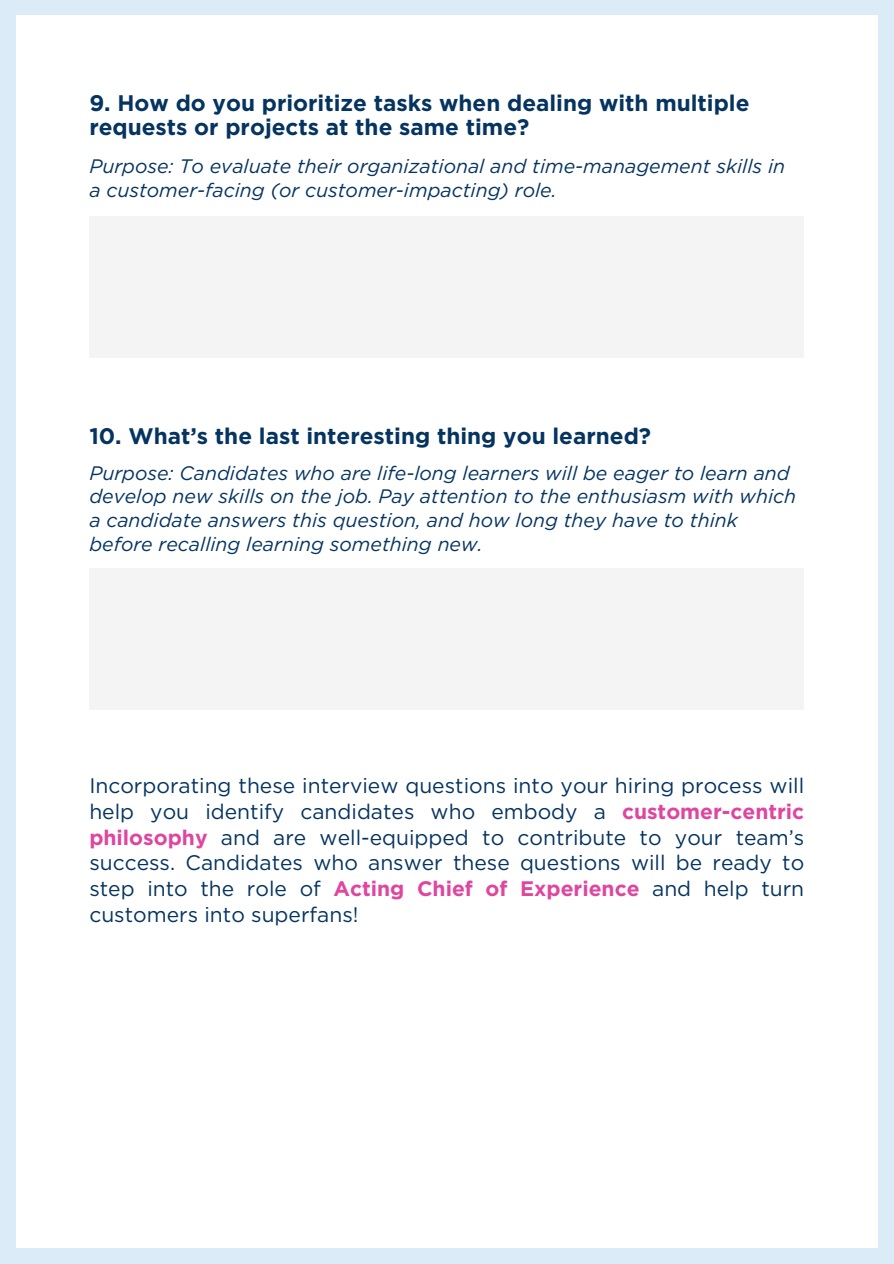
<style>
.page{position:relative;width:894px;height:1264px;background:#fff}
.page>*{position:absolute;margin:0;border:0;box-sizing:border-box;transform-origin:0 0}
.t1{font:700 22.5px/24.8px "Gotham";color:#053460}
.t2{font:21px/25.8px "Gotham";color:#053460;text-align:justify}
.t3{font:italic 19.5px/23.7px "Gotham";color:#053460}
.s1{font-weight:700;color:#df469f}
</style>
<div class="page">
<div style="left:0;top:0;width:893px;height:1263px;background:#dcebf8"></div>
<div style="left:16px;top:15px;width:861px;height:1232px;background:#fff"></div>
<div style="left:89px;top:568px;width:714px;height:142px;background:#f4f4f4"></div>
<div style="left:89px;top:216px;width:714px;height:142px;background:#f4f4f4"></div>
<h2 class="t1" style="left:89px;top:90px;width:661px">9. How do you prioritize tasks when dealing with multiple requests or projects at the same time?</h2>
<p class="t3" style="left:89px;top:154px;width:697px">Purpose: To evaluate their organizational and time-management skills in a customer-facing (or customer-impacting) role.</p>
<p class="t1" style="left:89px;top:423px;width:563px">10. What’s the last interesting thing you learned?</p>
<h1 class="t3" style="left:89px;top:461px;width:708px">Purpose: Candidates who are life-long learners will be eager to learn and develop new skills on the job. Pay attention to the enthusiasm with which a candidate answers this question, and how long they have to think before recalling learning something new.</h1>
<h1 class="t2" style="left:89px;top:772px;width:716px">Incorporating these interview questions into your hiring process will help you identify candidates who embody a <span class="s1">customer-centric philosophy</span> and are well-equipped to contribute to your team’s success. Candidates who answer these questions will be ready to step into the role of <span class="s1">Acting Chief of Experience</span> and help turn customers into superfans!</h1>
</div>
